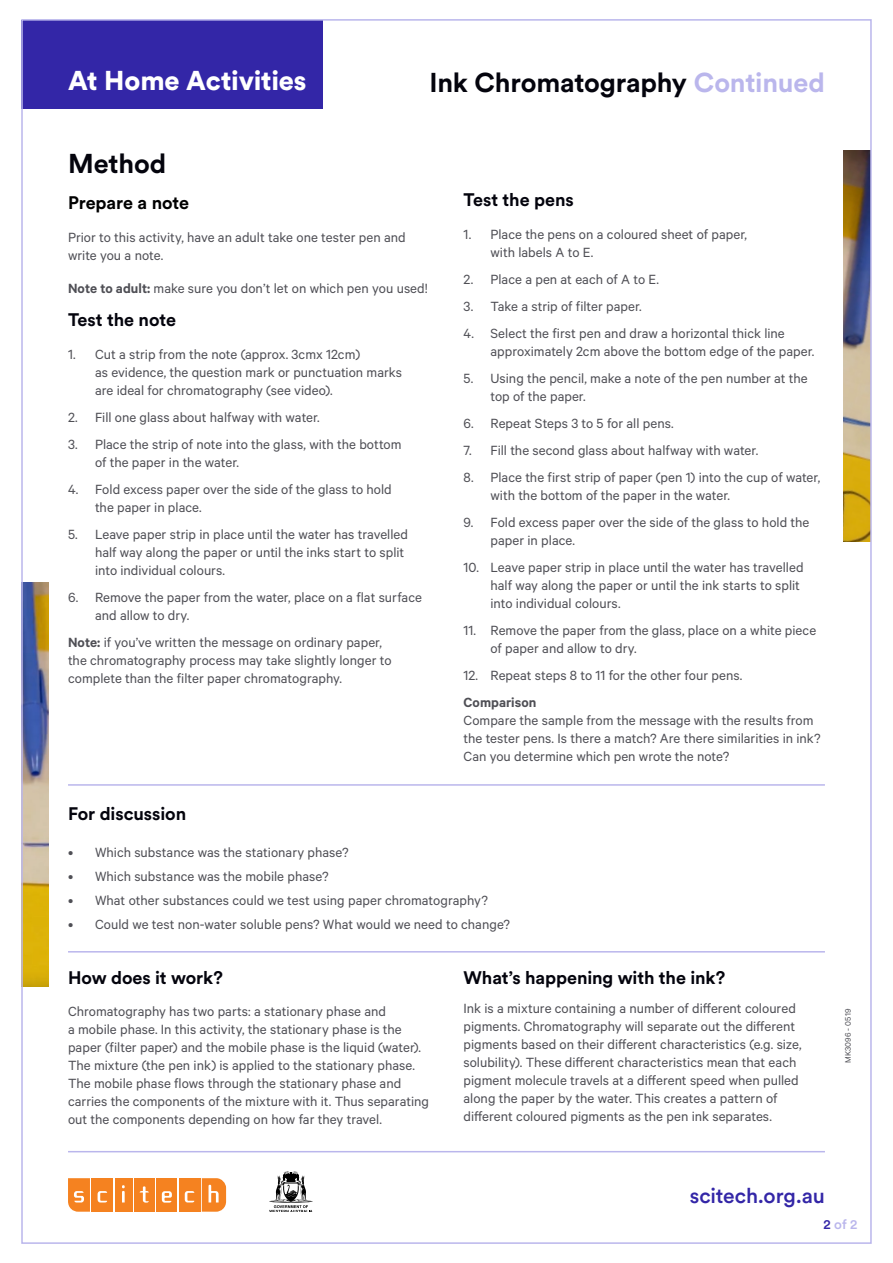
<style>
.page{position:relative;width:893px;height:1263px;background:#fff}
.page>*{position:absolute;margin:0;border:0;box-sizing:border-box;transform-origin:0 0}
.t1{font:700 27px "Circular Std";letter-spacing:-.005em;color:#04040d}
.t2{font:900 27px "Circular Std";letter-spacing:-.005em;color:#fff}
.t3{font:500 21px "Circular Std";letter-spacing:-.005em;color:#3326a7}
.t4{font:700 18px "Circular Std";letter-spacing:-.005em;color:#04040d}
.t5{font:700 18px "Circular Std";letter-spacing:-.005em;color:#000}
.t6{font:15px/18px "Calibre";color:#4f4f55}
.t7{font:600 15px "Calibre";letter-spacing:.005em;color:#4f4f55}
.t8{font:500 13.5px "Circular Std";color:#bab6ec}
.t9{font:9px "Calibre";letter-spacing:.025em;color:#4f4f55}
.s1{color:#bab6ec}
.s2{font-weight:600}
.s3{color:#3326a7}
</style>
<div class="page">
<img style="left:844px;top:150px;width:25px;height:391px">
<img style="left:24px;top:583px;width:24px;height:403px">
<div style="left:21px;top:20px;width:301px;height:89px;background:#3326a7"></div>
<hr style="left:68px;top:784px;width:757px;height:2px;background:#bab6ec">
<hr style="left:68px;top:951px;width:757px;height:1px;background:#bab6ec">
<hr style="left:68px;top:1151px;width:757px;height:1px;background:#bab6ec">
<div style="left:92px;top:1178px;width:21px;height:34px;background:#f58220"></div>
<div style="left:115px;top:1178px;width:18px;height:34px;background:#f58220"></div>
<div style="left:134px;top:1178px;width:21px;height:34px;background:#f58220"></div>
<div style="left:156px;top:1178px;width:21px;height:34px;background:#f58220"></div>
<div style="left:179px;top:1178px;width:21px;height:34px;background:#f58220"></div>
<svg style="left:68px;top:1178px;width:22px;height:34px"></svg>
<svg style="left:98px;top:1191px;width:9px;height:11px"></svg>
<svg style="left:122px;top:1185px;width:3px;height:17px"></svg>
<svg style="left:140px;top:1186px;width:9px;height:16px"></svg>
<svg style="left:202px;top:1178px;width:24px;height:34px"></svg>
<svg style="left:185px;top:1191px;width:9px;height:11px"></svg>
<svg style="left:162px;top:1191px;width:10px;height:11px"></svg>
<svg style="left:269px;top:1171px;width:44px;height:41px"></svg>
<h1 class="t2" style="left:68px;top:62px;width:240px">At Home Activities</h1>
<h1 class="t1" style="left:429px;top:65px;width:397px">Ink Chromatography <span class="s1">Continued</span></h1>
<h1 class="t1" style="left:68px;top:146px;width:100px">Method</h1>
<p class="t5" style="left:68px;top:191px;width:123px">Prepare a note</p>
<p class="t6" style="left:68px;top:228px;width:339px">Prior to this activity, have an adult take one tester pen and write you a note.</p>
<p class="t6" style="left:68px;top:279px;width:361px"><span class="s2">Note to adult:</span> make sure you don’t let on which pen you used!</p>
<p class="t4" style="left:68px;top:308px;width:110px">Test the note</p>
<p class="t6" style="left:95px;top:345px;width:308px;text-indent:-27px">1. Cut a strip from the note (approx. 3cmx 12cm)<br>as evidence, the question mark or punctuation marks are ideal for chromatography (see video).</p>
<p class="t6" style="left:68px;top:408px;width:253px">2. Fill one glass about halfway with water.</p>
<p class="t6" style="left:95px;top:435px;width:308px;text-indent:-27px">3. Place the strip of note into the glass, with the bottom of the paper in the water.</p>
<p class="t6" style="left:95px;top:480px;width:298px;text-indent:-27px">4. Fold excess paper over the side of the glass to hold the paper in place.</p>
<p class="t6" style="left:95px;top:525px;width:315px;text-indent:-27px">5. Leave paper strip in place until the water has travelled half way along the paper or until the inks start to split into individual colours.</p>
<p class="t6" style="left:95px;top:588px;width:329px;text-indent:-27px">6. Remove the paper from the water, place on a flat surface and allow to dry.</p>
<p class="t6" style="left:68px;top:633px;width:325px"><span class="s2">Note:</span> if you’ve written the message on ordinary paper, the chromatography process may take slightly longer to complete than the filter paper chromatography.</p>
<p class="t4" style="left:463px;top:188px;width:112px">Test the pens</p>
<p class="t6" style="left:490px;top:225px;width:258px;text-indent:-27px">1. Place the pens on a coloured sheet of paper, with labels A to E.</p>
<p class="t6" style="left:463px;top:270px;width:197px">2. Place a pen at each of A to E.</p>
<p class="t6" style="left:463px;top:297px;width:180px">3. Take a strip of filter paper.</p>
<p class="t6" style="left:490px;top:324px;width:325px;text-indent:-27px">4. Select the first pen and draw a horizontal thick line approximately 2cm above the bottom edge of the paper.</p>
<p class="t6" style="left:490px;top:369px;width:319px;text-indent:-27px">5. Using the pencil, make a note of the pen number at the top of the paper.</p>
<p class="t6" style="left:463px;top:414px;width:212px">6. Repeat Steps 3 to 5 for all pens.</p>
<p class="t6" style="left:463px;top:441px;width:296px">7. Fill the second glass about halfway with water.</p>
<p class="t6" style="left:490px;top:468px;width:331px;text-indent:-27px">8. Place the first strip of paper (pen 1) into the cup of water, with the bottom of the paper in the water.</p>
<p class="t6" style="left:490px;top:513px;width:320px;text-indent:-27px">9. Fold excess paper over the side of the glass to hold the paper in place.</p>
<p class="t6" style="left:490px;top:558px;width:315px;text-indent:-27px">10. Leave paper strip in place until the water has travelled half way along the paper or until the ink starts to split into individual colours.</p>
<p class="t6" style="left:490px;top:621px;width:327px;text-indent:-27px">11. Remove the paper from the glass, place on a white piece of paper and allow to dry.</p>
<p class="t6" style="left:463px;top:666px;width:280px">12. Repeat steps 8 to 11 for the other four pens.</p>
<p class="t7" style="left:463px;top:693px;width:74px">Comparison</p>
<p class="t6" style="left:463px;top:711px;width:359px">Compare the sample from the message with the results from the tester pens. Is there a match? Are there similarities in ink?<br>Can you determine which pen wrote the note?</p>
<p class="t4" style="left:68px;top:802px;width:120px">For discussion</p>
<p class="t6" style="left:68px;top:843px;width:282px">• Which substance was the stationary phase?</p>
<p class="t6" style="left:68px;top:867px;width:262px">• Which substance was the mobile phase?</p>
<p class="t6" style="left:68px;top:891px;width:421px">• What other substances could we test using paper chromatography?</p>
<p class="t6" style="left:68px;top:915px;width:443px">• Could we test non-water soluble pens? What would we need to change?</p>
<p class="t4" style="left:68px;top:966px;width:156px">How does it work?</p>
<p class="t6" style="left:68px;top:1002px;width:362px">Chromatography has two parts: a stationary phase and<br>a mobile phase. In this activity, the stationary phase is the paper (filter paper) and the mobile phase is the liquid (water).<br>The mixture (the pen ink) is applied to the stationary phase.<br>The mobile phase flows through the stationary phase and carries the components of the mixture with it. Thus separating out the components depending on how far they travel.</p>
<p class="t4" style="left:463px;top:966px;width:263px">What’s happening with the ink?</p>
<p class="t6" style="left:463px;top:999px;width:340px">Ink is a mixture containing a number of different coloured pigments. Chromatography will separate out the different pigments based on their different characteristics (e.g. size, solubility). These different characteristics mean that each pigment molecule travels at a different speed when pulled along the paper by the water. This creates a pattern of different coloured pigments as the pen ink separates.</p>
<p class="t9" style="left:843px;top:1063px;width:56px;rotate:-90deg">MK3096 - 0519</p>
<h2 class="t3" style="left:690px;top:1183px;width:137px">scitech.org.au</h2>
<p class="t8" style="left:824px;top:1216px;width:35px"><span class="s3">2</span> of 2</p>
</div>
